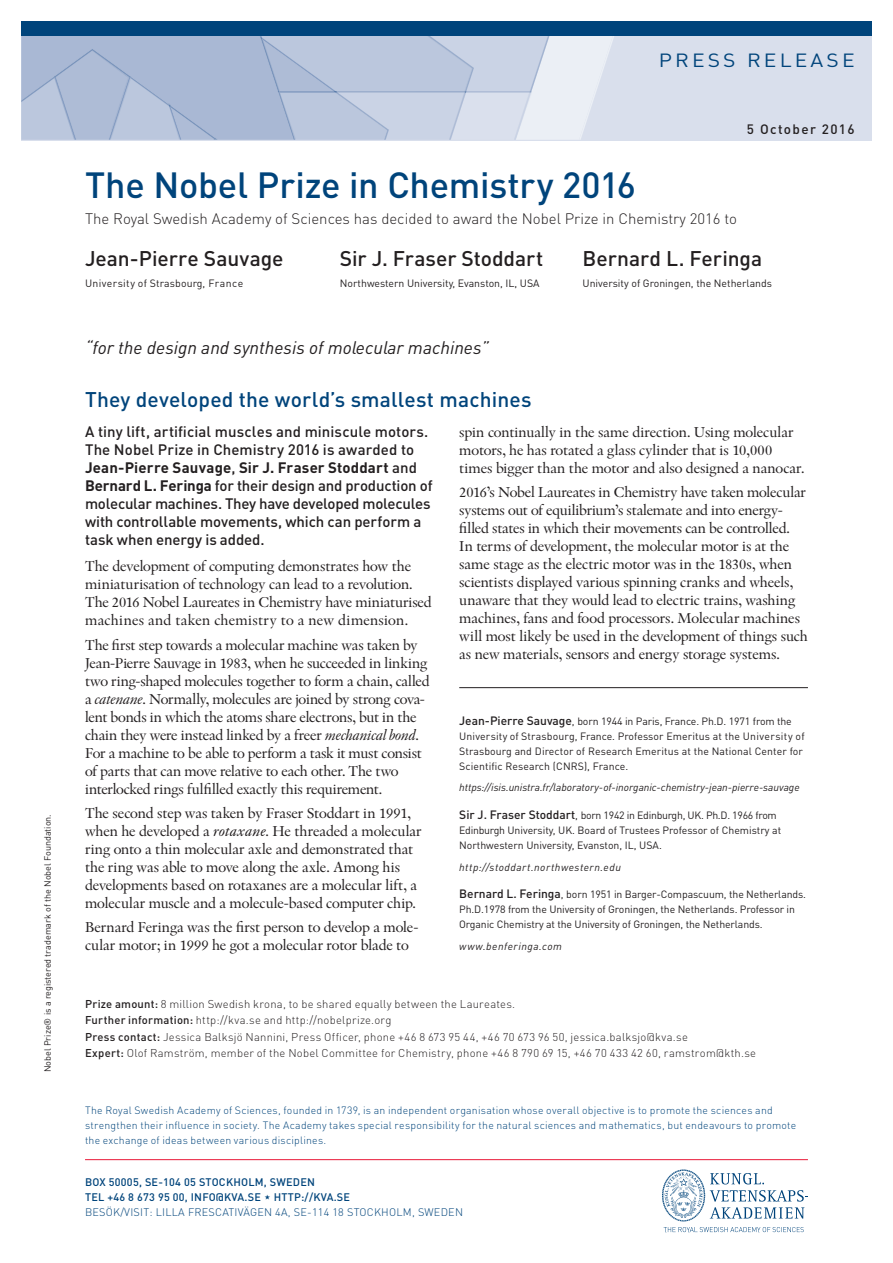
<style>
.page{position:relative;width:893px;height:1263px;background:#fff}
.page>*{position:absolute;margin:0;border:0;box-sizing:border-box;transform-origin:0 0}
.Huvudrubrik{font:500 36px "DIN Pro";letter-spacing:-.01em;color:#00447b}
.Pristagare{font:500 21px "DIN Pro";letter-spacing:-.005em;color:#231f20}
.Textblock__rubrik{font:500 21px "DIN Pro";letter-spacing:.005em;color:#00447b}
.Sidhuvud__pressmedd{font:18.9px "DIN Pro";letter-spacing:.15em;color:#00447b;scale:1.11 1}
.Prismotivering{font:italic 18px "DIN Pro";color:#231f20}
.Textblock__brödtext{font:15px/18px "Indigo Twenty";letter-spacing:-.01em;color:#231f20}
.Textblock__ingress{font:500 15px/18px "DIN Pro";letter-spacing:-.005em;color:#231f20}
.Underrubrik{font:300 15px "DIN Pro";color:#231f20}
.Sidhuvud__datum{font:500 13.5px "DIN Pro";letter-spacing:.1em;color:#231f20}
.Prissumma___mer_info{font:300 11.25px/16.5px "DIN Pro";letter-spacing:.02em;color:#231f20}
.Adress{font:500 10.8px "DIN Pro";letter-spacing:.02em;color:#00447b}
.Adress-2{font:300 10.8px "DIN Pro";letter-spacing:.02em;color:#00447b}
.Pristagarinfo__biogr{font:10.5px/15px "DIN Pro";letter-spacing:-.01em;color:#231f20}
.Boilerplate{font:300 10.5px/15px "DIN Pro";letter-spacing:.02em;color:#00447b}
.Pristagarinfo__biogr-2{font:10.5px/15px "DIN Pro";letter-spacing:.01em;color:#231f20}
.Pristagarinfo_länk{font:italic 10.5px "DIN Pro";letter-spacing:.005em;color:#231f20}
.Pristagarinfo_länk-2{font:italic 10.5px "DIN Pro";letter-spacing:.05em;color:#231f20}
.Pristagarens_univ{font:10.5px "DIN Pro";letter-spacing:.03em;color:#231f20}
.Finstilt{font:9px "DIN Pro";color:#231f20}
.s1{font-weight:700}
.s2{font-family:"Indigo Antiqua Pro Display";font-style:italic}
.s3{font-family:"Indigo Antiqua Pro Text";font-style:italic}
.s4{font-weight:500;font-size:12px}
.s5{font-weight:500}
</style>
<div class="page">
<div style="left:21px;top:21px;width:851px;height:119px;background:#d9dfec"></div>
<svg style="left:21px;top:36px;width:593px;height:104px"></svg>
<div style="left:21px;top:21px;width:851px;height:15px;background:#00447b"></div>
<svg style="left:664px;top:1227px;width:140px;height:5px"></svg>
<svg style="left:662px;top:1169px;width:145px;height:52px"></svg>
<hr style="left:85px;top:1159px;width:723px;height:1px;background:#e91938">
<hr style="left:459px;top:687px;width:349px;height:1px;background:#231f20">
<p class="Finstilt" style="left:41px;top:1072px;width:259px;rotate:-90deg">Nobel Prize® is a registered trademark of the Nobel Foundation.</p>
<p class="Sidhuvud__pressmedd" style="left:659px;top:47px;width:178px">PRESS RELEASE</p>
<p class="Sidhuvud__datum" style="left:747px;top:120px;width:109px">5 October 2016</p>
<p class="Huvudrubrik" style="left:85px;top:160px;width:552px">The Nobel Prize in Chemistry 2016</p>
<p class="Underrubrik" style="left:85px;top:208px;width:653px">The Royal Swedish Academy of Sciences has decided to award the Nobel Prize in Chemistry 2016 to</p>
<p class="Pristagare" style="left:85px;top:244px;width:200px">Jean-Pierre Sauvage</p>
<p class="Pristagarens_univ" style="left:85px;top:276px;width:160px">University of Strasbourg, France</p>
<p class="Pristagare" style="left:340px;top:244px;width:205px">Sir J. Fraser Stoddart</p>
<p class="Pristagarinfo__biogr" style="left:340px;top:275px;width:201px">Northwestern University, Evanston, IL, USA</p>
<p class="Prismotivering" style="left:85px;top:336px;width:405px">“for the design and synthesis of molecular machines”</p>
<p class="Textblock__rubrik" style="left:85px;top:385px;width:448px">They developed the world’s smallest machines</p>
<p class="Pristagare" style="left:583px;top:244px;width:181px">Bernard L. Feringa</p>
<p class="Pristagarinfo__biogr" style="left:583px;top:275px;width:191px">University of Groningen, the Netherlands</p>
<p class="Textblock__ingress" style="left:85px;top:422px;width:349px">A tiny lift, artificial muscles and miniscule motors.<br>The Nobel Prize in Chemistry 2016 is awarded to <span class="s1">Jean-Pierre Sauvage</span>, <span class="s1">Sir J. Fraser Stoddart</span> and <span class="s1">Bernard L. Feringa</span> for their design and production of molecular machines. They have developed molecules with controllable movements, which can perform a task when energy is added.</p>
<p class="Textblock__brödtext" style="left:85px;top:557px;width:348px">The development of computing demonstrates how the miniaturisation of technology can lead to a revolution.<br>The 2016 Nobel Laureates in Chemistry have miniaturised machines and taken chemistry to a new dimension.</p>
<p class="Textblock__brödtext" style="left:85px;top:635px;width:346px">The first step towards a molecular machine was taken by Jean-Pierre Sauvage in 1983, when he succeeded in linking two ring-shaped molecules together to form a chain, called a <span class="s2">catenane</span>. Normally, molecules are joined by strong cova&shy;lent bonds in which the atoms share electrons, but in the chain they were instead linked by a freer <span class="s2">mechanical bond</span>.<br>For a machine to be able to perform a task it must consist of parts that can move relative to each other. The two interlocked rings fulfilled exactly this requirement.</p>
<p class="Textblock__brödtext" style="left:85px;top:804px;width:338px">The second step was taken by Fraser Stoddart in 1991, when he developed a <span class="s3">rotaxane</span>. He threaded a molecular ring onto a thin molecular axle and demonstrated that the ring was able to move along the axle. Among his developments based on rotaxanes are a molecular lift, a molecular muscle and a molecule-based computer chip.</p>
<p class="Textblock__brödtext" style="left:85px;top:918px;width:335px">Bernard Feringa was the first person to develop a mole&shy;cular motor; in 1999 he got a molecular rotor blade to</p>
<p class="Textblock__brödtext" style="left:459px;top:422px;width:347px">spin continually in the same direction. Using molecular motors, he has rotated a glass cylinder that is 10,000 times bigger than the motor and also designed a nanocar.</p>
<p class="Textblock__brödtext" style="left:459px;top:483px;width:350px">2016’s Nobel Laureates in Chemistry have taken molecular systems out of equilibrium’s stalemate and into energy&shy;filled states in which their movements can be controlled.<br>In terms of development, the molecular motor is at the same stage as the electric motor was in the 1830s, when scientists displayed various spinning cranks and wheels, unaware that they would lead to electric trains, washing machines, fans and food processors. Molecular machines will most likely be used in the development of things such as new materials, sensors and energy storage systems.</p>
<p class="Pristagarinfo__biogr-2" style="left:459px;top:713px;width:347px"><span class="s4">Jean-Pierre Sauvage</span>, born 1944 in Paris, France. Ph.D. 1971 from the University of Strasbourg, France. Professor Emeritus at the University of Strasbourg and Director of Research Emeritus at the National Center for Scientific Research (CNRS), France.</p>
<p class="Pristagarinfo_länk" style="left:459px;top:781px;width:342px">https://isis.unistra.fr/laboratory-of-inorganic-chemistry-jean-pierre-sauvage</p>
<p class="Pristagarinfo__biogr" style="left:459px;top:807px;width:323px"><span class="s4">Sir J. Fraser Stoddart</span>, born 1942 in Edinburgh, UK. Ph.D. 1966 from<br>Edinburgh University, UK. Board of Trustees Professor of Chemistry at<br>Northwestern University, Evanston, IL, USA.</p>
<p class="Pristagarinfo_länk-2" style="left:459px;top:860px;width:163px">http://stoddart.northwestern.edu</p>
<p class="Pristagarinfo__biogr" style="left:459px;top:887px;width:348px"><span class="s4">Bernard L. Feringa</span>, born 1951 in Barger-Compascuum, the Netherlands.<br>Ph.D.1978 from the University of Groningen, the Netherlands. Professor in<br>Organic Chemistry at the University of Groningen, the Netherlands.</p>
<p class="Pristagarinfo_länk-2" style="left:459px;top:939px;width:104px">www.benferinga.com</p>
<p class="Prissumma___mer_info" style="left:85px;top:995px;width:432px"><span class="s5">Prize amount:</span> 8 million Swedish krona, to be shared equally between the Laureates.<br><span class="s5">Further information:</span> http://kva.se and http://nobelprize.org</p>
<p class="Prissumma___mer_info" style="left:85px;top:1028px;width:604px"><span class="s5">Press contact:</span> Jessica Balksjö Nannini, Press Officer, phone +46 8 673 95 44, +46 70 673 96 50, jessica.balksjo@kva.se</p>
<p class="Prissumma___mer_info" style="left:85px;top:1045px;width:673px"><span class="s5">Expert:</span> Olof Ramström, member of the Nobel Committee for Chemistry, phone +46 8 790 69 15, +46 70 433 42 60, ramstrom@kth.se</p>
<p class="Boilerplate" style="left:85px;top:1102px;width:713px">The Royal Swedish Academy of Sciences, founded in 1739, is an independent organisation whose overall objective is to promote the sciences and strengthen their influence in society. The Academy takes special responsibility for the natural sciences and mathematics, but endeavours to promote the exchange of ideas between various disciplines.</p>
<p class="Adress" style="left:85px;top:1175px;width:232px">BOX 50005, SE-104 05 STOCKHOLM, SWEDEN</p>
<p class="Adress" style="left:85px;top:1190px;width:267px">TEL +46 8 673 95 00, INFO@KVA.SE HTTP://KVA.SE</p>
<p class="Adress-2" style="left:85px;top:1205px;width:379px">BESÖK/VISIT: LILLA FRESCATIVÄGEN 4A, SE-114 18 STOCKHOLM, SWEDEN</p>
</div>
